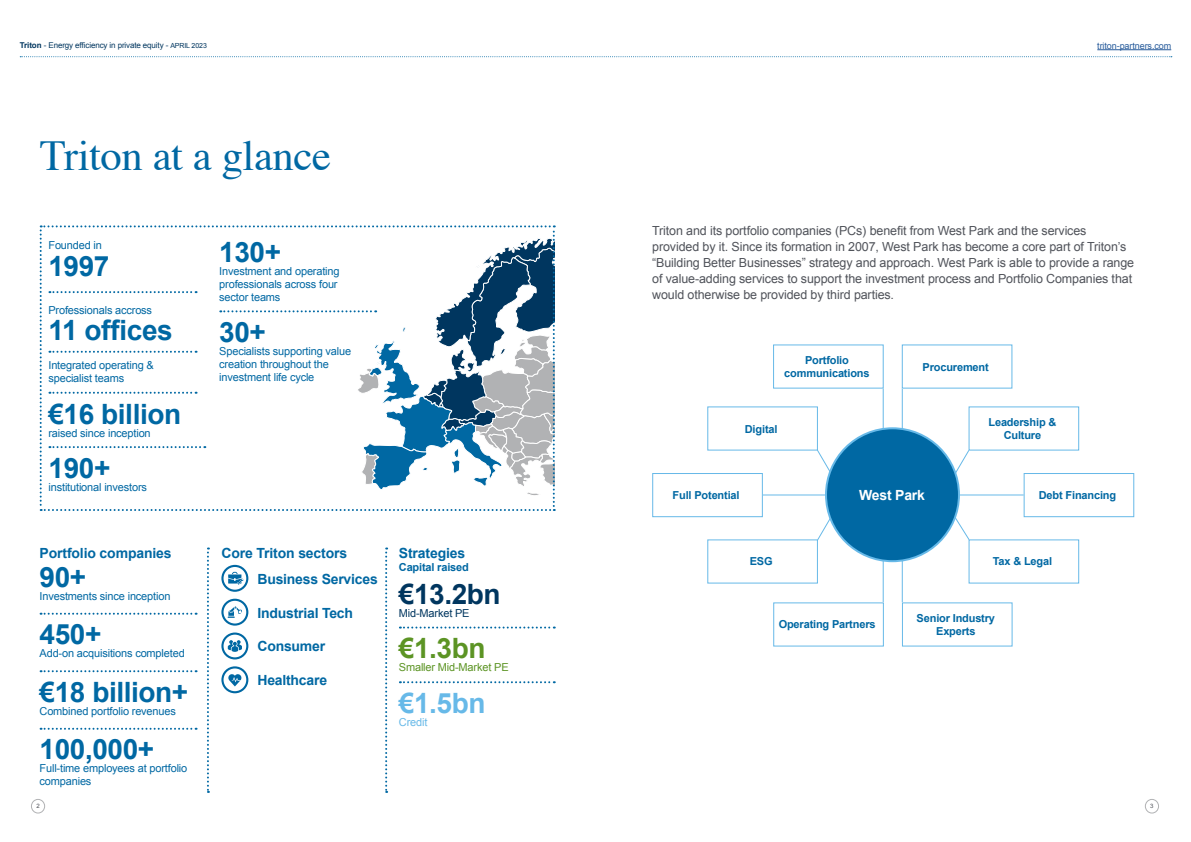
<style>
.page{position:relative;width:1191px;height:842px;background:#fff}
.page>*{position:absolute;margin:0;border:0;box-sizing:border-box;transform-origin:0 0}
.t1{font:42.7px "Times";letter-spacing:-.01em;color:#0068a3}
.t2{font:700 28px "Arial";letter-spacing:-.015em;color:#0068a3}
.t3{font:700 28px "Arial";color:#00365f}
.t4{font:700 28px "Arial";color:#67b9e8}
.t5{font:700 28px "Arial";color:#5c9424}
.t6{font:700 14px "Arial";letter-spacing:-.015em;color:#0068a3}
.t7{font:700 14px "Arial";letter-spacing:-.015em;color:#fff}
.t8{font:12.5px/16px "Arial";letter-spacing:-.01em;color:#50535a}
.t9{font:11px/13px "Arial";letter-spacing:-.015em;color:#0068a3}
.t10{font:700 11px/13px "Arial";letter-spacing:-.015em;color:#0068a3;text-align:center}
.t11{font:11px "Arial";letter-spacing:-.015em;color:#5c9424}
.t12{font:11px "Arial";letter-spacing:-.015em;color:#00365f}
.t13{font:11px "Arial";letter-spacing:-.015em;color:#67b9e8}
.t14{font:9px "Arial";letter-spacing:-.01em;color:#275b9b}
.t15{font:8px "Arial";letter-spacing:-.015em;color:#00365f}
.t16{font:6px "Arial";color:#50535a}
.s1{font-weight:700}
.s2{font-size:7px}
</style>
<div class="page">
<hr style="left:1097px;top:49px;width:74px;height:1px;background:#275b9b">
<div style="left:31px;top:799px;width:14px;height:14px;border:1px solid #b1b2b4;border-radius:50%"></div>
<div style="left:1145px;top:799px;width:13px;height:14px;border:1px solid #b1b2b4;border-radius:50%"></div>
<svg style="left:20px;top:56px;width:1151px;height:1px"></svg>
<svg style="left:221px;top:565px;width:27px;height:27px"></svg>
<svg style="left:221px;top:599px;width:27px;height:27px"></svg>
<svg style="left:221px;top:632px;width:27px;height:27px"></svg>
<svg style="left:221px;top:666px;width:27px;height:27px"></svg>
<svg style="left:400px;top:626px;width:155px;height:2px"></svg>
<svg style="left:400px;top:681px;width:155px;height:2px"></svg>
<svg style="left:207px;top:547px;width:2px;height:246px"></svg>
<svg style="left:385px;top:547px;width:2px;height:246px"></svg>
<svg style="left:40px;top:225px;width:515px;height:286px"></svg>
<hr style="left:882px;top:389px;width:1px;height:81px;background:#67b9e8">
<hr style="left:882px;top:521px;width:1px;height:81px;background:#67b9e8">
<hr style="left:901px;top:389px;width:1px;height:81px;background:#67b9e8">
<hr style="left:957px;top:494px;width:66px;height:1px;background:#67b9e8">
<hr style="left:762px;top:494px;width:66px;height:1px;background:#67b9e8">
<hr style="left:901px;top:521px;width:1px;height:81px;background:#67b9e8">
<div style="left:773px;top:344px;width:110px;height:45px;border:1px solid #67b9e8"></div>
<div style="left:773px;top:602px;width:111px;height:44px;border:1px solid #67b9e8"></div>
<div style="left:901px;top:344px;width:111px;height:45px;border:1px solid #67b9e8"></div>
<div style="left:902px;top:602px;width:110px;height:44px;border:1px solid #67b9e8"></div>
<div style="left:652px;top:473px;width:111px;height:44px;border:1px solid #67b9e8"></div>
<div style="left:1023px;top:473px;width:111px;height:44px;border:1px solid #67b9e8"></div>
<svg style="left:944px;top:449px;width:26px;height:37px"></svg>
<svg style="left:816px;top:513px;width:17px;height:28px"></svg>
<svg style="left:950px;top:510px;width:20px;height:31px"></svg>
<svg style="left:816px;top:449px;width:17px;height:27px"></svg>
<div style="left:826px;top:428px;width:133px;height:133px;background:#0068a3;border-radius:50%"></div>
<svg style="left:41px;top:670px;width:156px;height:2px"></svg>
<svg style="left:41px;top:613px;width:156px;height:2px"></svg>
<svg style="left:41px;top:728px;width:156px;height:2px"></svg>
<p class="t15" style="left:20px;top:40px;width:188px"><span class="s1">Triton</span> - Energy efficiency in private equity - <span class="s2">APRIL 2023</span></p>
<p class="t14" style="left:1097px;top:40px;width:75px">triton-partners.com</p>
<h1 class="t1" style="left:40px;top:116px;width:293px">Triton at a glance</h1>
<p class="t9" style="left:48px;top:239px;width:55px">Founded in</p>
<h2 class="t2" style="left:48px;top:248px;width:63px">1997</h2>
<p class="t9" style="left:48px;top:303px;width:105px">Professionals accross</p>
<h2 class="t2" style="left:48px;top:312px;width:126px">11 offices</h2>
<p class="t9" style="left:48px;top:359px;width:107px">Integrated operating &amp; specialist teams</p>
<h2 class="t2" style="left:48px;top:395px;width:134px">€16 billion</h2>
<p class="t9" style="left:48px;top:426px;width:104px">raised since inception</p>
<h2 class="t2" style="left:49px;top:450px;width:63px">190+</h2>
<p class="t9" style="left:49px;top:481px;width:100px">institutional investors</p>
<p class="t6" style="left:40px;top:544px;width:134px">Portfolio companies</p>
<h2 class="t2" style="left:40px;top:558px;width:48px">90+</h2>
<p class="t9" style="left:40px;top:589px;width:132px">Investments since inception</p>
<h2 class="t2" style="left:40px;top:616px;width:63px">450+</h2>
<p class="t9" style="left:40px;top:647px;width:147px">Add-on acquisitions completed</p>
<h2 class="t2" style="left:40px;top:673px;width:150px">€18 billion+</h2>
<p class="t9" style="left:40px;top:704px;width:138px">Combined portfolio revenues</p>
<h2 class="t2" style="left:40px;top:731px;width:116px">100,000+</h2>
<p class="t9" style="left:40px;top:762px;width:149px">Full-time employees at portfolio companies</p>
<h2 class="t2" style="left:219px;top:234px;width:63px">130+</h2>
<p class="t9" style="left:219px;top:265px;width:122px">Investment and operating professionals across four sector teams</p>
<h2 class="t2" style="left:219px;top:313px;width:48px">30+</h2>
<p class="t9" style="left:219px;top:344px;width:133px">Specialists supporting value creation throughout the investment life cycle</p>
<p class="t6" style="left:221px;top:544px;width:127px">Core Triton sectors</p>
<p class="t6" style="left:257px;top:570px;width:122px">Business Services</p>
<p class="t6" style="left:257px;top:603px;width:97px">Industrial Tech</p>
<p class="t6" style="left:257px;top:637px;width:69px">Consumer</p>
<p class="t6" style="left:257px;top:671px;width:71px">Healthcare</p>
<p class="t6" style="left:399px;top:544px;width:68px">Strategies</p>
<p class="t10" style="left:399px;top:561px;width:71px">Capital raised</p>
<h2 class="t3" style="left:399px;top:575px;width:103px">€13.2bn</h2>
<p class="t12" style="left:399px;top:606px;width:72px">Mid-Market PE</p>
<h2 class="t5" style="left:399px;top:630px;width:88px">€1.3bn</h2>
<p class="t11" style="left:399px;top:660px;width:111px">Smaller Mid-Market PE</p>
<h2 class="t4" style="left:399px;top:684px;width:88px">€1.5bn</h2>
<p class="t13" style="left:399px;top:714px;width:30px">Credit</p>
<p class="t8" style="left:652px;top:222px;width:483px">Triton and its portfolio companies (PCs) benefit from West Park and the services provided by it. Since its formation in 2007, West Park has become a core part of Triton’s “Building Better Businesses” strategy and approach. West Park is able to provide a range of value-adding services to support the investment process and Portfolio Companies that would otherwise be provided by third parties.</p>
<p class="t10" style="left:784px;top:354px;width:87px">Portfolio communications</p>
<p class="t10" style="left:922px;top:361px;width:68px">Procurement</p>
<p class="t10" style="left:745px;top:422px;width:34px">Digital</p>
<p class="t10" style="left:988px;top:416px;width:69px">Leadership &amp;<br>Culture</p>
<p class="t7" style="left:859px;top:486px;width:67px">West Park</p>
<p class="t10" style="left:672px;top:489px;width:68px">Full Potential</p>
<p class="t10" style="left:1038px;top:489px;width:79px">Debt Financing</p>
<p class="t10" style="left:749px;top:555px;width:24px">ESG</p>
<p class="t10" style="left:992px;top:555px;width:61px">Tax &amp; Legal</p>
<p class="t10" style="left:778px;top:618px;width:98px">Operating Partners</p>
<p class="t10" style="left:916px;top:612px;width:80px">Senior Industry<br>Experts</p>
<p class="t16" style="left:37px;top:802px;width:5px">2</p>
<p class="t16" style="left:1150px;top:802px;width:5px">3</p>
</div>
